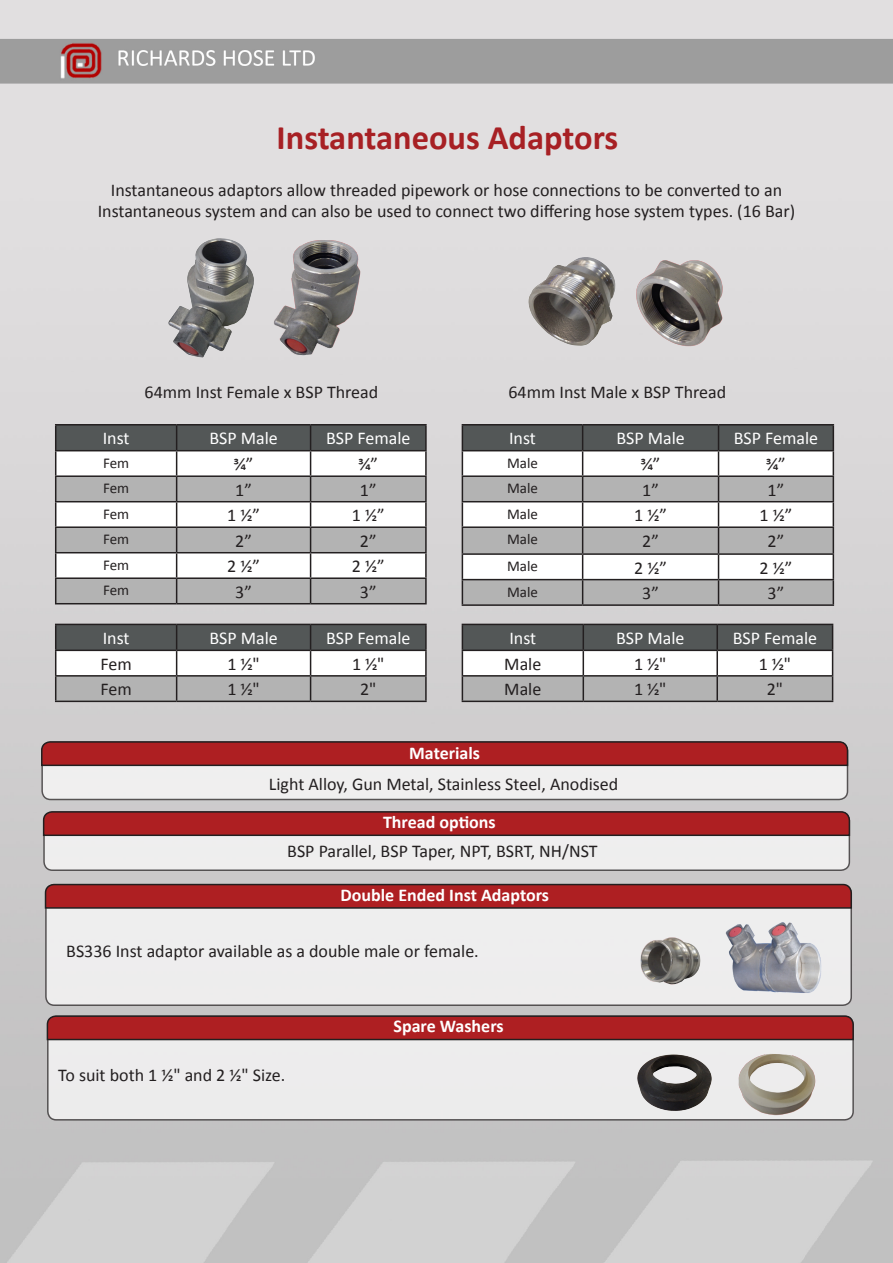
<style>
.page{position:relative;width:893px;height:1263px;background:#fff}
.page>*{position:absolute;margin:0;border:0;box-sizing:border-box;transform-origin:0 0}
.t1{font:700 34.5px "Calibri";color:#a72024}
.t2{font:18px/21.6px "Calibri";color:#231f20;text-align:center}
.t3{font:18px "Calibri";color:#fff}
.t4{font:700 18px "Calibri";color:#fff}
.t5{font:15px "Calibri";color:#231f20}
</style>
<div class="page">
<img style="left:0;top:0;width:893px;height:1263px">
<div style="left:48px;top:1016px;width:805px;height:104px;background:#edeced;border-radius:9px"></div>
<div style="left:47px;top:1016px;width:807px;height:104px;border:2px solid #231f20;border-radius:9px"></div>
<svg style="left:46px;top:1015px;width:809px;height:26px;background:#9f2729"></svg>
<div style="left:46px;top:885px;width:805px;height:120px;background:#eeedee;border-radius:9px"></div>
<div style="left:45px;top:884px;width:807px;height:122px;border:2px solid #231f20;border-radius:9px"></div>
<svg style="left:44px;top:883px;width:809px;height:26px;background:#9f2729"></svg>
<div style="left:44px;top:812px;width:805px;height:58px;background:#efeeee;border-radius:9px"></div>
<div style="left:43px;top:811px;width:807px;height:60px;border:2px solid #231f20;border-radius:9px"></div>
<svg style="left:42px;top:810px;width:809px;height:27px;background:#a12d30"></svg>
<div style="left:42px;top:742px;width:805px;height:57px;background:#f0efef;border-radius:9px"></div>
<div style="left:41px;top:741px;width:807px;height:59px;border:2px solid #231f20;border-radius:9px"></div>
<svg style="left:40px;top:740px;width:809px;height:27px;background:#a12d30"></svg>
<hr style="left:55px;top:424px;width:122px;height:1px;background:#231f20">
<hr style="left:177px;top:424px;width:134px;height:1px;background:#231f20">
<hr style="left:311px;top:424px;width:116px;height:1px;background:#231f20">
<hr style="left:425px;top:425px;width:2px;height:25px;background:#231f20">
<hr style="left:311px;top:450px;width:116px;height:1px;background:#231f20">
<hr style="left:425px;top:451px;width:2px;height:24px;background:#231f20">
<hr style="left:311px;top:475px;width:116px;height:2px;background:#231f20">
<hr style="left:425px;top:477px;width:2px;height:24px;background:#231f20">
<hr style="left:311px;top:501px;width:116px;height:1px;background:#231f20">
<hr style="left:425px;top:502px;width:2px;height:24px;background:#231f20">
<hr style="left:311px;top:526px;width:116px;height:2px;background:#231f20">
<hr style="left:425px;top:528px;width:2px;height:24px;background:#231f20">
<hr style="left:311px;top:552px;width:116px;height:1px;background:#231f20">
<hr style="left:425px;top:553px;width:2px;height:24px;background:#231f20">
<hr style="left:311px;top:577px;width:116px;height:2px;background:#231f20">
<svg style="left:55px;top:425px;width:371px;height:178px"></svg>
<hr style="left:425px;top:579px;width:2px;height:24px;background:#231f20">
<hr style="left:55px;top:603px;width:122px;height:1px;background:#231f20">
<hr style="left:177px;top:603px;width:134px;height:1px;background:#231f20">
<hr style="left:311px;top:603px;width:116px;height:1px;background:#231f20">
<hr style="left:462px;top:424px;width:121px;height:1px;background:#231f20">
<hr style="left:583px;top:424px;width:135px;height:1px;background:#231f20">
<hr style="left:718px;top:424px;width:116px;height:1px;background:#231f20">
<svg style="left:462px;top:425px;width:372px;height:179px"></svg>
<hr style="left:462px;top:604px;width:121px;height:2px;background:#231f20">
<hr style="left:583px;top:604px;width:135px;height:2px;background:#231f20">
<hr style="left:718px;top:604px;width:116px;height:2px;background:#231f20">
<hr style="left:311px;top:624px;width:116px;height:1px;background:#231f20">
<hr style="left:425px;top:625px;width:2px;height:25px;background:#231f20">
<hr style="left:311px;top:650px;width:116px;height:1px;background:#231f20">
<hr style="left:425px;top:651px;width:2px;height:24px;background:#231f20">
<hr style="left:311px;top:675px;width:116px;height:2px;background:#231f20">
<svg style="left:55px;top:624px;width:371px;height:77px"></svg>
<hr style="left:425px;top:677px;width:2px;height:24px;background:#231f20">
<hr style="left:55px;top:701px;width:122px;height:1px;background:#231f20">
<hr style="left:177px;top:701px;width:134px;height:1px;background:#231f20">
<hr style="left:311px;top:701px;width:116px;height:1px;background:#231f20">
<svg style="left:462px;top:624px;width:371px;height:77px"></svg>
<hr style="left:462px;top:701px;width:121px;height:1px;background:#231f20">
<hr style="left:583px;top:701px;width:134px;height:1px;background:#231f20">
<hr style="left:717px;top:701px;width:116px;height:1px;background:#231f20">
<img style="left:269px;top:233px;width:104px;height:131px">
<img style="left:164px;top:236px;width:101px;height:125px">
<img style="left:628px;top:249px;width:105px;height:108px">
<img style="left:519px;top:242px;width:109px;height:108px">
<img style="left:640px;top:937px;width:61px;height:48px">
<img style="left:725px;top:922px;width:96px;height:71px">
<img style="left:733px;top:1054px;width:90px;height:69px">
<img style="left:637px;top:1054px;width:75px;height:57px">
<h1 class="t1" style="left:277px;top:123px;width:343px">Instantaneous Adaptors</h1>
<p class="t2" style="left:98px;top:180px;width:699px">Instantaneous adaptors allow threaded pipework or hose connections to be converted to an<br>Instantaneous system and can also be used to connect two differing hose system types. (16 Bar)</p>
<p class="t2" style="left:145px;top:383px;width:235px">64mm Inst Female x BSP Thread</p>
<p class="t2" style="left:508px;top:383px;width:219px">64mm Inst Male x BSP Thread</p>
<p class="t3" style="left:103px;top:431px;width:28px">Inst</p>
<p class="t3" style="left:209px;top:431px;width:70px">BSP Male</p>
<p class="t3" style="left:326px;top:431px;width:86px">BSP Female</p>
<p class="t5" style="left:103px;top:457px;width:28px">Fem</p>
<p class="t2" style="left:234px;top:455px;width:21px">3/4”</p>
<p class="t2" style="left:358px;top:455px;width:21px">3/4”</p>
<p class="t5" style="left:103px;top:482px;width:28px">Fem</p>
<p class="t2" style="left:235px;top:480px;width:18px">1”</p>
<p class="t2" style="left:360px;top:480px;width:18px">1”</p>
<p class="t5" style="left:103px;top:508px;width:28px">Fem</p>
<p class="t2" style="left:227px;top:506px;width:34px">1 1/2”</p>
<p class="t2" style="left:352px;top:506px;width:34px">1 1/2”</p>
<p class="t5" style="left:103px;top:533px;width:28px">Fem</p>
<p class="t2" style="left:235px;top:531px;width:18px">2”</p>
<p class="t2" style="left:360px;top:531px;width:18px">2”</p>
<p class="t5" style="left:103px;top:559px;width:28px">Fem</p>
<p class="t2" style="left:227px;top:557px;width:34px">2 1/2”</p>
<p class="t2" style="left:352px;top:557px;width:34px">2 1/2”</p>
<p class="t5" style="left:103px;top:584px;width:28px">Fem</p>
<p class="t2" style="left:235px;top:582px;width:18px">3”</p>
<p class="t2" style="left:360px;top:582px;width:18px">3”</p>
<p class="t3" style="left:103px;top:630px;width:28px">Inst</p>
<p class="t3" style="left:209px;top:630px;width:70px">BSP Male</p>
<p class="t3" style="left:326px;top:630px;width:86px">BSP Female</p>
<p class="t2" style="left:100px;top:654px;width:33px">Fem</p>
<p class="t2" style="left:227px;top:654px;width:34px">1 1/2"</p>
<p class="t2" style="left:352px;top:654px;width:34px">1 1/2"</p>
<p class="t2" style="left:100px;top:680px;width:33px">Fem</p>
<p class="t2" style="left:227px;top:680px;width:34px">1 1/2"</p>
<p class="t2" style="left:360px;top:680px;width:18px">2"</p>
<p class="t4" style="left:409px;top:745px;width:72px">Materials</p>
<p class="t3" style="left:509px;top:431px;width:28px">Inst</p>
<p class="t3" style="left:616px;top:431px;width:70px">BSP Male</p>
<p class="t3" style="left:734px;top:431px;width:86px">BSP Female</p>
<p class="t5" style="left:507px;top:457px;width:32px">Male</p>
<p class="t2" style="left:641px;top:455px;width:21px">3/4”</p>
<p class="t2" style="left:766px;top:455px;width:21px">3/4”</p>
<p class="t5" style="left:507px;top:482px;width:32px">Male</p>
<p class="t2" style="left:642px;top:480px;width:18px">1”</p>
<p class="t2" style="left:768px;top:480px;width:18px">1”</p>
<p class="t5" style="left:507px;top:508px;width:32px">Male</p>
<p class="t2" style="left:634px;top:506px;width:34px">1 1/2”</p>
<p class="t2" style="left:760px;top:506px;width:34px">1 1/2”</p>
<p class="t5" style="left:507px;top:533px;width:32px">Male</p>
<p class="t2" style="left:642px;top:531px;width:18px">2”</p>
<p class="t2" style="left:768px;top:531px;width:18px">2”</p>
<p class="t5" style="left:507px;top:560px;width:32px">Male</p>
<p class="t2" style="left:634px;top:558px;width:34px">2 1/2”</p>
<p class="t2" style="left:760px;top:558px;width:34px">2 1/2”</p>
<p class="t5" style="left:507px;top:586px;width:32px">Male</p>
<p class="t2" style="left:642px;top:584px;width:18px">3”</p>
<p class="t2" style="left:768px;top:584px;width:18px">3”</p>
<p class="t3" style="left:509px;top:630px;width:28px">Inst</p>
<p class="t3" style="left:616px;top:630px;width:70px">BSP Male</p>
<p class="t3" style="left:733px;top:630px;width:86px">BSP Female</p>
<p class="t2" style="left:504px;top:654px;width:39px">Male</p>
<p class="t2" style="left:634px;top:654px;width:34px">1 1/2"</p>
<p class="t2" style="left:759px;top:654px;width:34px">1 1/2"</p>
<p class="t2" style="left:504px;top:680px;width:39px">Male</p>
<p class="t2" style="left:634px;top:680px;width:34px">1 1/2"</p>
<p class="t2" style="left:767px;top:680px;width:18px">2"</p>
<p class="t2" style="left:269px;top:774px;width:351px">Light Alloy, Gun Metal, Stainless Steel, Anodised</p>
<p class="t4" style="left:383px;top:815px;width:114px">Thread options</p>
<p class="t2" style="left:287px;top:841px;width:312px">BSP Parallel, BSP Taper, NPT, BSRT, NH/NST</p>
<p class="t4" style="left:340px;top:888px;width:210px">Double Ended Inst Adaptors</p>
<p class="t2" style="left:66px;top:942px;width:414px">BS336 Inst adaptor available as a double male or female.</p>
<p class="t2" style="left:58px;top:1066px;width:229px">To suit both 1 1/2" and 2 1/2" Size.</p>
<p class="t4" style="left:393px;top:1018px;width:112px">Spare Washers</p>
</div>
